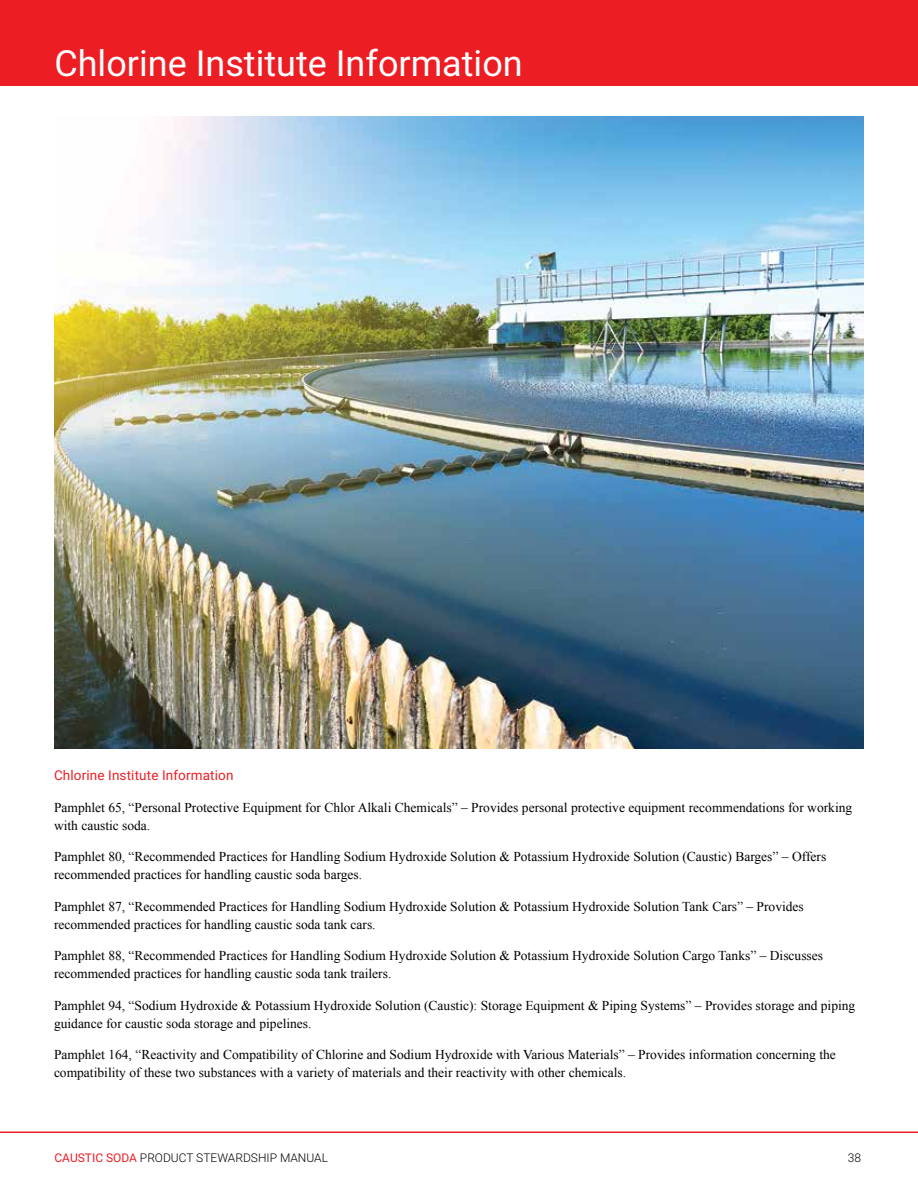
<style>
.page{position:relative;width:918px;height:1188px;background:#fff}
.page>*{position:absolute;margin:0;border:0;box-sizing:border-box;transform-origin:0 0}
.t1{font:36px "Roboto";color:#fff}
.t2{font:13.5px/18px "Times New Roman";color:#000}
.t3{font:13.5px "Roboto";letter-spacing:.01em;color:#ed1d24}
.t4{font:300 12px "Roboto";color:#000}
.s1{font-weight:400;color:#ed1d24}
</style>
<div class="page">
<div style="left:0;top:0;width:918px;height:85px;background:#ed1d24"></div>
<hr style="left:0;top:1132px;width:918px;height:1px;background:#ed1d24">
<img style="left:54px;top:116px;width:810px;height:632px">
<h1 class="t1" style="left:54px;top:38px;width:470px">Chlorine Institute Information</h1>
<p class="t3" style="left:54px;top:766px;width:181px">Chlorine Institute Information</p>
<p class="t2" style="left:54px;top:798px;width:800px">Pamphlet 65, “Personal Protective Equipment for Chlor Alkali Chemicals” – Provides personal protective equipment recommendations for working with caustic soda.</p>
<p class="t2" style="left:54px;top:847px;width:774px">Pamphlet 80, “Recommended Practices for Handling Sodium Hydroxide Solution &amp; Potassium Hydroxide Solution (Caustic) Barges” – Offers recommended practices for handling caustic soda barges.</p>
<p class="t2" style="left:54px;top:897px;width:751px">Pamphlet 87, “Recommended Practices for Handling Sodium Hydroxide Solution &amp; Potassium Hydroxide Solution Tank Cars” – Provides recommended practices for handling caustic soda tank cars.</p>
<p class="t2" style="left:54px;top:946px;width:771px">Pamphlet 88, “Recommended Practices for Handling Sodium Hydroxide Solution &amp; Potassium Hydroxide Solution Cargo Tanks” – Discusses recommended practices for handling caustic soda tank trailers.</p>
<p class="t2" style="left:54px;top:996px;width:803px">Pamphlet 94, “Sodium Hydroxide &amp; Potassium Hydroxide Solution (Caustic): Storage Equipment &amp; Piping Systems” – Provides storage and piping guidance for caustic soda storage and pipelines.</p>
<p class="t2" style="left:54px;top:1045px;width:783px">Pamphlet 164, “Reactivity and Compatibility of Chlorine and Sodium Hydroxide with Various Materials” – Provides information concerning the compatibility of these two substances with a variety of materials and their reactivity with other chemicals.</p>
<p class="t4" style="left:54px;top:1150px;width:275px"><span class="s1">CAUSTIC SODA</span> PRODUCT STEWARDSHIP MANUAL</p>
<p class="t4" style="left:848px;top:1150px;width:15px">38</p>
</div>
